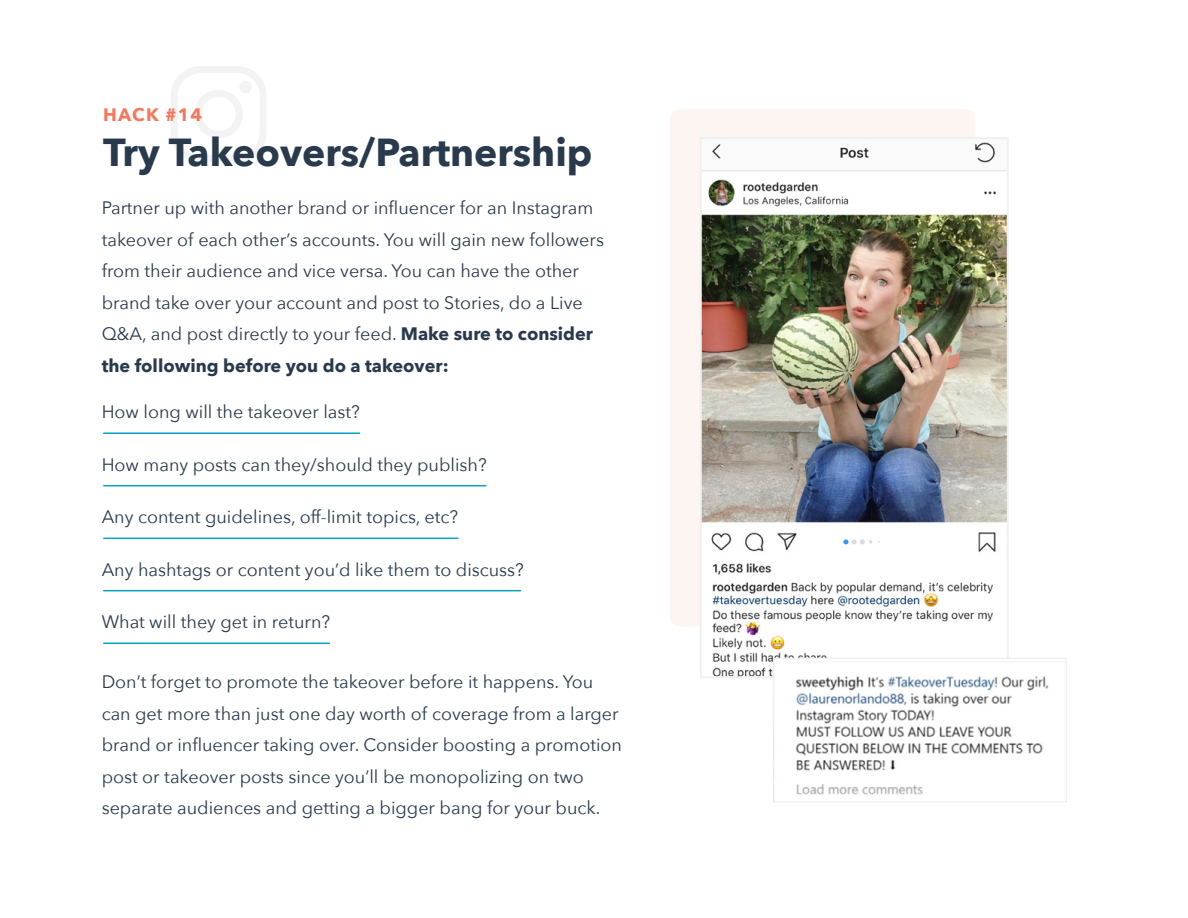
<style>
.page{position:relative;width:1188px;height:918px;background:#fff}
.page>*{position:absolute;margin:0;border:0;box-sizing:border-box;transform-origin:0 0}
.t1{font:700 39px "Avenir Next";color:#293a4d}
.t2{font:18px/31.5px "Avenir Next";color:#293a4d}
.t3{font:700 18px "Avenir Next";letter-spacing:.07em;color:#f4785c}
.s1{font-weight:700}
</style>
<div class="page">
<div style="left:670px;top:109px;width:305px;height:518px;background:#fdf5f2;border-radius:11px"></div>
<svg style="left:171px;top:66px;width:95px;height:96px"></svg>
<div style="left:239px;top:81px;width:13px;height:12px;background:#f3f3f3;border-radius:50%"></div>
<hr style="left:104px;top:432px;width:256px;height:2px;background:#07a3bc">
<hr style="left:104px;top:485px;width:382px;height:1px;background:#07a3bc">
<hr style="left:104px;top:538px;width:354px;height:1px;background:#07a3bc">
<hr style="left:104px;top:590px;width:417px;height:1px;background:#07a3bc">
<hr style="left:104px;top:643px;width:225px;height:1px;background:#07a3bc">
<img style="left:703px;top:142px;width:303px;height:533px">
<div style="left:700px;top:137px;width:309px;height:541px;border:2px solid #eff0f0"></div>
<img style="left:775px;top:660px;width:274px;height:135px">
<div style="left:773px;top:658px;width:294px;height:144px;border:1px solid #efefef"></div>
<p class="t3" style="left:103px;top:99px;width:101px">HACK #14</p>
<h1 class="t1" style="left:103px;top:119px;width:491px">Try Takeovers/Partnership</h1>
<p class="t2" style="left:102px;top:192px;width:504px">Partner up with another brand or influencer for an Instagram takeover of each other’s accounts. You will gain new followers from their audience and vice versa. You can have the other brand take over your account and post to Stories, do a Live Q&amp;A, and post directly to your feed. <span class="s1">Make sure to consider the following before you do a takeover:</span></p>
<p class="t2" style="left:102px;top:395px;width:260px">How long will the takeover last?</p>
<p class="t2" style="left:102px;top:448px;width:387px">How many posts can they/should they publish?</p>
<p class="t2" style="left:102px;top:500px;width:358px">Any content guidelines, off-limit topics, etc?</p>
<p class="t2" style="left:102px;top:553px;width:424px">Any hashtags or content you’d like them to discuss?</p>
<p class="t2" style="left:102px;top:605px;width:230px">What will they get in return?</p>
<p class="t2" style="left:102px;top:666px;width:522px">Don’t forget to promote the takeover before it happens. You can get more than just one day worth of coverage from a larger brand or influencer taking over. Consider boosting a promotion post or takeover posts since you’ll be monopolizing on two separate audiences and getting a bigger bang for your buck.</p>
</div>
